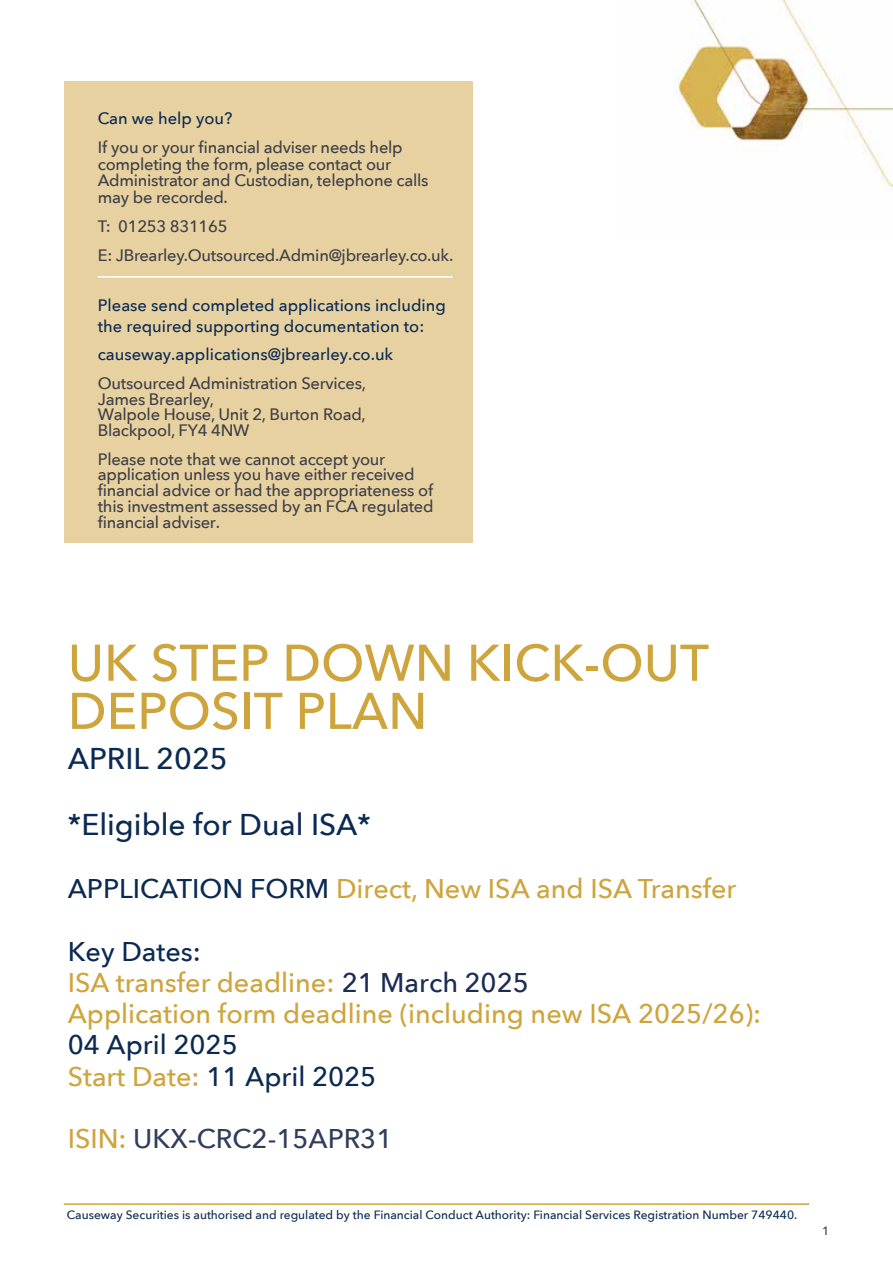
<style>
.page{position:relative;width:893px;height:1263px;background:#fff}
.page>*{position:absolute;margin:0;border:0;box-sizing:border-box;transform-origin:0 0}
.t1{font:500 51px/48.2px "Avenir Next";color:#cea53d}
.t2{font:500 30px "Avenir Next";color:#0b2a53}
.t3{font:500 27px/31.2px "Avenir Next";color:#cea53d}
.t4{font:500 27px/31.2px "Avenir Next";color:#0b2a53}
.t5{font:500 27px "Avenir Next";color:#313d5b}
.t6{font:500 16.5px/15.8px "Avenir Next";letter-spacing:-.015em;color:#3e3f47}
.t7{font:500 16.5px/21px "Avenir Next";color:#0b2a53}
.t8{font:500 12px "Avenir Next";color:#0b2a53}
.t9{font:500 12px "Avenir Next";color:#3e3f47}
.s1{color:#0b2a53}
.s2{color:#1b2d53}
.s3{color:#cea53d}
</style>
<div class="page">
<hr style="left:64px;top:1203px;width:745px;height:2px;background:#cea53d">
<img style="left:673px;top:0;width:220px;height:190px">
<div style="left:64px;top:81px;width:409px;height:462px;background:#e7d1a0"></div>
<hr style="left:98px;top:276px;width:355px;height:2px;background:#fff">
<p class="t7" style="left:98px;top:107px;width:136px">Can we help you?</p>
<p class="t6" style="left:98px;top:139px;width:332px;line-height:16.5px">If you or your financial adviser needs help completing the form, please contact our Administrator and Custodian, telephone calls may be recorded.</p>
<p class="t6" style="left:98px;top:211px;width:357px;line-height:29.2px">T: 01253 831165<br>E: JBrearley.Outsourced.Admin@jbrearley.co.uk.</p>
<p class="t7" style="left:98px;top:294px;width:349px">Please send completed applications including the required supporting documentation to:</p>
<p class="t7" style="left:98px;top:343px;width:297px">causeway.applications@jbrearley.co.uk</p>
<p class="t6" style="left:98px;top:375px;width:270px">Outsourced Administration Services,<br>James Brearley,<br>Walpole House, Unit 2, Burton Road,<br>Blackpool, FY4 4NW</p>
<p class="t6" style="left:98px;top:450px;width:337px">Please note that we cannot accept your application unless you have either received financial advice or had the appropriateness of this investment assessed by an FCA regulated financial adviser.</p>
<h1 class="t1" style="left:68px;top:637px;width:643px">UK STEP DOWN KICK-OUT<br>DEPOSIT PLAN</h1>
<h2 class="t2" style="left:68px;top:733px;width:161px">APRIL 2025</h2>
<h2 class="t2" style="left:68px;top:799px;width:305px">*Eligible for Dual ISA*</h2>
<h3 class="t3" style="left:68px;top:872px;width:670px"><span class="s1">APPLICATION FORM</span> Direct, New ISA and ISA Transfer</h3>
<h3 class="t3" style="left:68px;top:935px;width:695px"><span class="s1">Key Dates:<br></span>ISA transfer deadline: <span class="s2">21 March 2025<br></span>Application form deadline (including new ISA 2025/26):</h3>
<h3 class="t4" style="left:68px;top:1028px;width:310px">04 April 2025<br><span class="s3">Start Date:</span> 11 April 2025</h3>
<h3 class="t5" style="left:68px;top:1116px;width:326px"><span class="s3">ISIN:</span> UKX-CRC2-15APR31</h3>
<p class="t8" style="left:67px;top:1205px;width:732px">Causeway Securities is authorised and regulated by the Financial Conduct Authority: Financial Services Registration Number 749440.</p>
<p class="t9" style="left:822px;top:1221px;width:9px">1</p>
</div>
